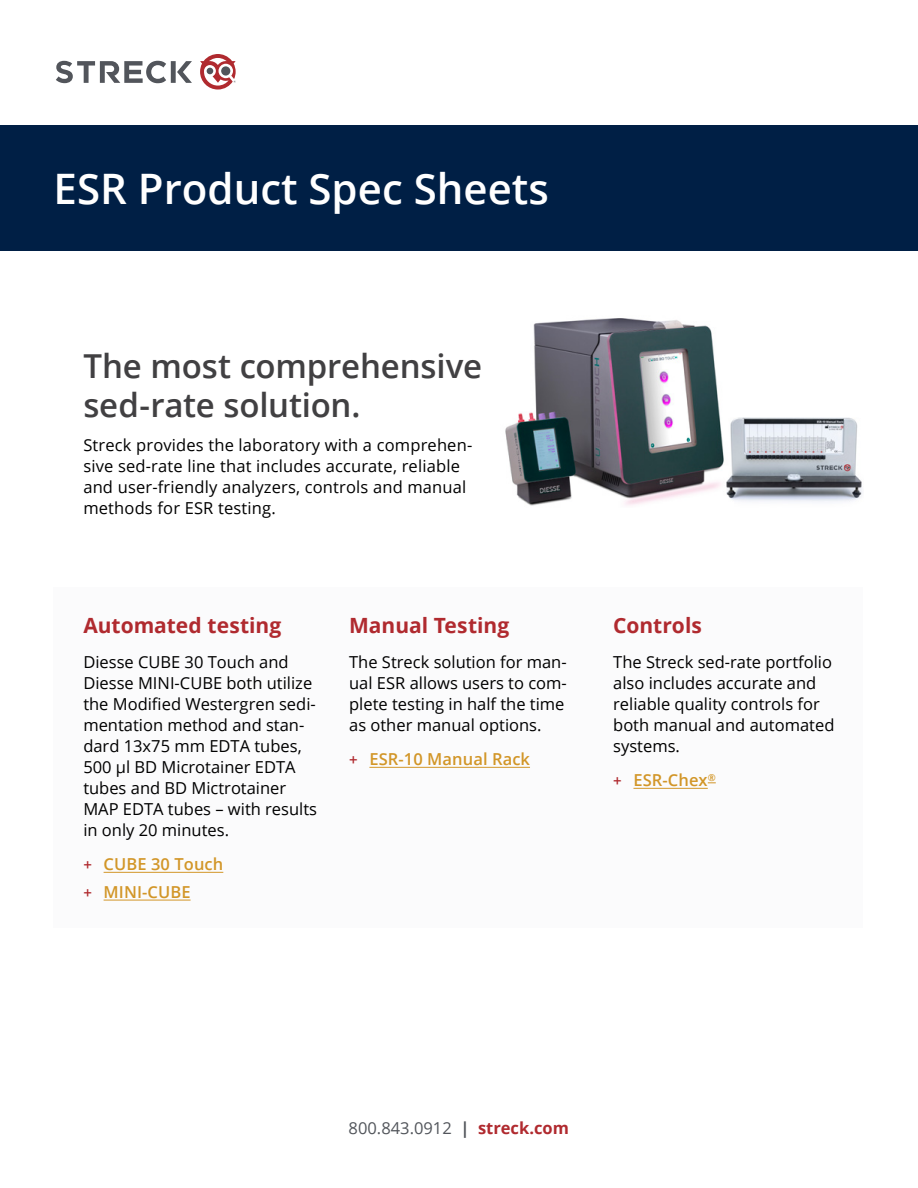
<style>
.page{position:relative;width:918px;height:1188px;background:#fff}
.page>*{position:absolute;margin:0;border:0;box-sizing:border-box;transform-origin:0 0}
.t1{font:600 42px "Open Sans";color:#fff}
.t2{font:600 33px/39.6px "Open Sans";letter-spacing:-.005em;color:#414042}
.t3{font:700 21px "Open Sans";color:#b02a2f}
.t4{font:16.5px/21px "Open Sans";color:#000}
.t5{font:600 16.5px/27.8px "Open Sans";letter-spacing:.005em;color:#d29628}
.t6{font:16.5px "Open Sans";color:#52555b}
.s1{font-size:15px;color:#b02a2f}
.s2{font-weight:700}
.s3{font-weight:700;color:#b02a2f}
</style>
<div class="page">
<img style="left:505px;top:318px;width:357px;height:188px">
<div style="left:54px;top:588px;width:809px;height:340px;background:#fbfbfc"></div>
<div style="left:0;top:125px;width:918px;height:126px;background:#001f45"></div>
<svg style="left:200px;top:54px;width:36px;height:36px"></svg>
<svg style="left:56px;top:61px;width:136px;height:22px"></svg>
<hr style="left:104px;top:872px;width:119px;height:1px;background:#d29628">
<hr style="left:104px;top:900px;width:87px;height:1px;background:#d29628">
<hr style="left:369px;top:767px;width:161px;height:1px;background:#d29628">
<hr style="left:633px;top:788px;width:75px;height:1px;background:#d29628">
<h1 class="t1" style="left:54px;top:160px;width:497px">ESR Product Spec Sheets</h1>
<h2 class="t2" style="left:83px;top:345px;width:400px">The most comprehensive sed-rate solution.</h2>
<p class="t4" style="left:83px;top:434px;width:391px">Streck provides the laboratory with a comprehen&shy;sive sed-rate line that includes accurate, reliable and user-friendly analyzers, controls and manual methods for ESR testing.</p>
<p class="t3" style="left:83px;top:611px;width:199px">Automated testing</p>
<p class="t4" style="left:83px;top:651px;width:235px">Diesse CUBE 30 Touch and<br>Diesse MINI-CUBE both utilize the Modified Westergren sedi&shy;mentation method and stan&shy;dard 13x75 mm EDTA tubes,<br>500 µl BD Microtainer EDTA tubes and BD Mictrotainer<br>MAP EDTA tubes – with results in only 20 minutes.</p>
<p class="t5" style="left:83px;top:850px;width:142px"><span class="s1">+</span> CUBE 30 Touch <span class="s1">+</span> MINI-CUBE</p>
<p class="t3" style="left:349px;top:611px;width:162px">Manual Testing</p>
<p class="t4" style="left:349px;top:651px;width:219px">The Streck solution for man&shy;ual ESR allows users to com&shy;plete testing in half the time as other manual options.</p>
<p class="t5" style="left:349px;top:745px;width:182px"><span class="s1">+</span> ESR-10 Manual Rack</p>
<p class="t3" style="left:613px;top:611px;width:90px">Controls</p>
<p class="t4" style="left:613px;top:651px;width:223px">The Streck sed-rate portfolio also includes accurate and reliable quality controls for both manual and automated systems.</p>
<p class="t5" style="left:613px;top:766px;width:104px"><span class="s1">+</span> ESR-Chex<sup>®</sup></p>
<p class="t6" style="left:349px;top:1117px;width:222px">800.843.0912 <span class="s2">|</span> <span class="s3">streck.com</span></p>
</div>
